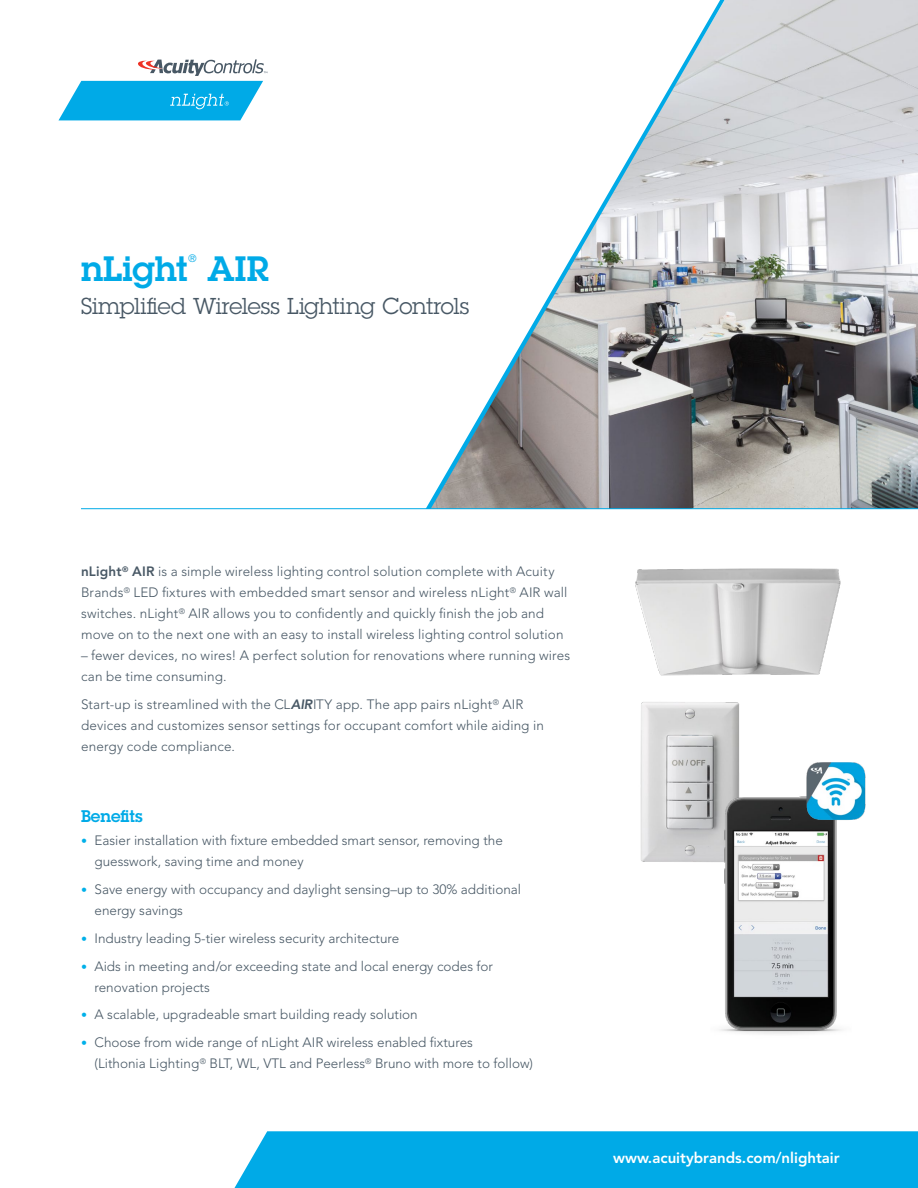
<style>
.page{position:relative;width:918px;height:1188px;background:#fff}
.page>*{position:absolute;margin:0;border:0;box-sizing:border-box;transform-origin:0 0}
.t1{font:600 34.5px "Lubalin Graph Std";color:#00aae7}
.t2{font:22.5px "Lubalin Graph Std";letter-spacing:-.01em;color:#485865}
.t3{font:600 16.5px "Lubalin Graph Std";color:#00aae7}
.t4{font:800 15px "Avenir LT Std";color:#fff}
.t5{font:300 13.5px/21px "Avenir LT Std";color:#485865}
.t6{font:600 10.5px "Lubalin Graph Std";color:#00aae7}
.s1{font-weight:800}
.s2{font-weight:800;font-style:italic}
.s3{font-size:12px;color:#00b0e9}
</style>
<div class="page">
<img style="left:748px;top:0;width:170px;height:508px">
<svg style="left:58px;top:59px;width:209px;height:61px"></svg>
<div style="left:234px;top:1131px;width:684px;height:57px;background:#00aae7"></div>
<img style="left:635px;top:568px;width:206px;height:108px">
<img style="left:640px;top:702px;width:100px;height:160px">
<img style="left:710px;top:793px;width:131px;height:241px">
<svg style="left:426px;top:0;width:322px;height:508px"></svg>
<hr style="left:81px;top:508px;width:837px;height:1px;background:#00aae7">
<img style="left:805px;top:762px;width:61px;height:60px">
<h1 class="t1" style="left:81px;top:246px;width:109px">nLight</h1>
<p class="t6" style="left:188px;top:251px;width:10px">®</p>
<h1 class="t1" style="left:207px;top:246px;width:63px">AIR</h1>
<h2 class="t2" style="left:81px;top:292px;width:390px">Simplified Wireless Lighting Controls</h2>
<p class="t5" style="left:81px;top:561px;width:488px"><span class="s1">nLight</span><sup>®</sup> <span class="s1">AIR</span> is a simple wireless lighting control solution complete with Acuity Brands<sup>®</sup> LED fixtures with embedded smart sensor and wireless nLight<sup>®</sup> AIR wall switches. nLight<sup>®</sup> AIR allows you to confidently and quickly finish the job and move on to the next one with an easy to install wireless lighting control solution</p>
<p class="t5" style="left:81px;top:645px;width:491px">– fewer devices, no wires! A perfect solution for renovations where running wires can be time consuming.</p>
<p class="t5" style="left:81px;top:694px;width:464px">Start-up is streamlined with the CL<span class="s2">AIR</span>ITY app. The app pairs nLight<sup>®</sup> AIR devices and customizes sensor settings for occupant comfort while aiding in energy code compliance.</p>
<p class="t3" style="left:81px;top:805px;width:63px">Benefits</p>
<p class="t5" style="left:94px;top:830px;width:410px;text-indent:-14px"><span class="s3">•</span> Easier installation with fixture embedded smart sensor, removing the guesswork, saving time and money</p>
<p class="t5" style="left:94px;top:879px;width:428px;text-indent:-14px"><span class="s3">•</span> Save energy with occupancy and daylight sensing–up to 30% additional energy savings</p>
<p class="t5" style="left:81px;top:928px;width:320px"><span class="s3">•</span> Industry leading 5-tier wireless security architecture</p>
<p class="t5" style="left:94px;top:956px;width:400px;text-indent:-14px"><span class="s3">•</span> Aids in meeting and/or exceeding state and local energy codes for renovation projects</p>
<p class="t5" style="left:81px;top:1004px;width:338px"><span class="s3">•</span> A scalable, upgradeable smart building ready solution</p>
<p class="t5" style="left:94px;top:1032px;width:440px;text-indent:-14px"><span class="s3">•</span> Choose from wide range of nLight AIR wireless enabled fixtures<br>(Lithonia Lighting<sup>®</sup> BLT, WL, VTL and Peerless<sup>®</sup> Bruno with more to follow)</p>
<p class="t4" style="left:613px;top:1149px;width:228px">www.acuitybrands.com/nlightair</p>
</div>
